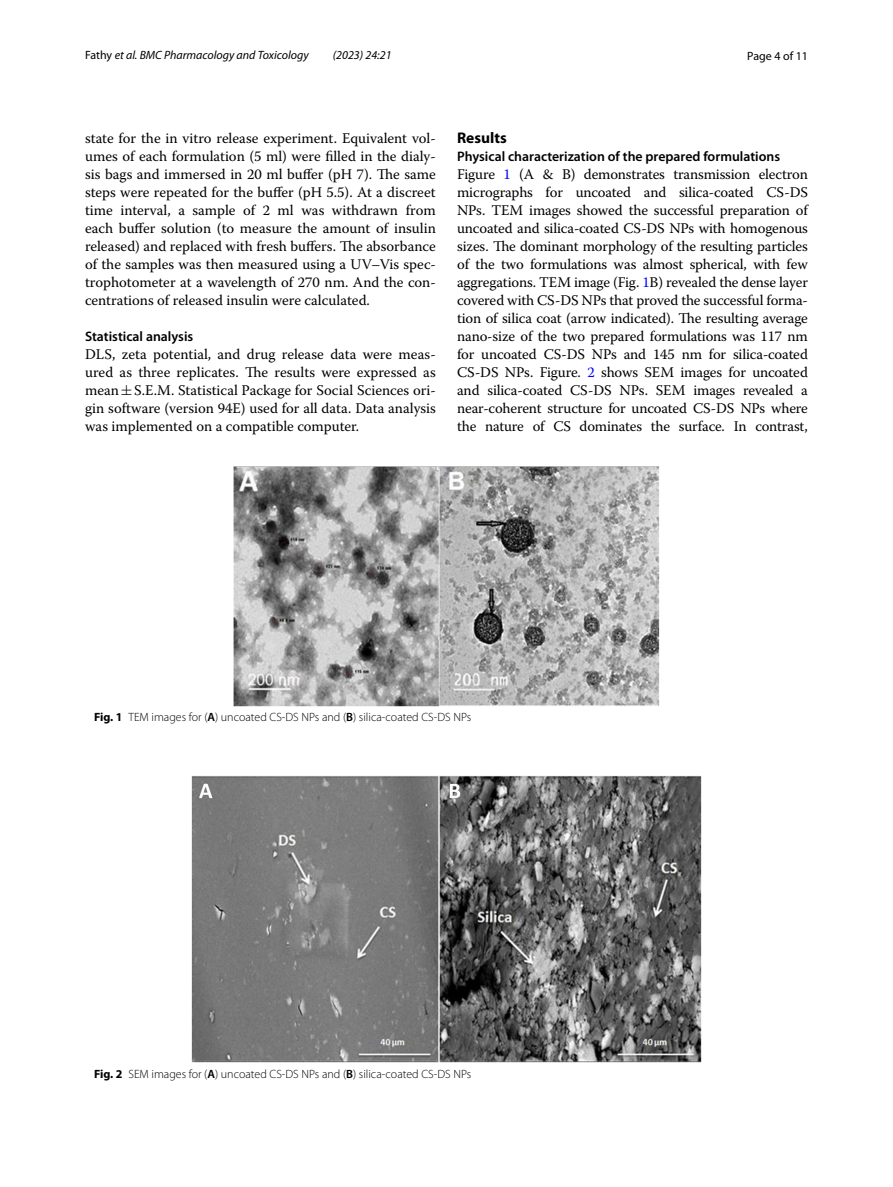
<style>
.page{position:relative;width:893px;height:1187px;background:#fff}
.page>*{position:absolute;margin:0;border:0;box-sizing:border-box;transform-origin:0 0}
.t1{font:700 15.45px "Myriad Pro";color:#000}
.t2{font:14.7px/18px "Warnock Pro";color:#000;text-align:justify}
.t3{font:600 13.8px "Myriad Pro";color:#000}
.t4{font:300 12px "Myriad Pro";color:#000}
.t5{font:italic 12px "Myriad Pro";color:#000}
.t6{font:12px "Myriad Pro";color:#000}
.s1{font-style:normal}
.s2{font-family:"MTSY"}
.s3{color:#00f}
.s4{font-weight:700}
.s5{font-weight:600}
</style>
<div class="page">
<img style="left:234px;top:466px;width:425px;height:240px">
<img style="left:191px;top:775px;width:511px;height:287px">
<p class="t5" style="left:85px;top:48px;width:225px"><span class="s1">Fathy</span> et al. BMC Pharmacology and Toxicology</p>
<p class="t5" style="left:333px;top:48px;width:60px">(2023) 24:21</p>
<p class="t6" style="left:747px;top:48px;width:62px">Page 4 of 11</p>
<p class="t2" style="left:85px;top:128px;width:352px">state for the in vitro release experiment. Equivalent vol&shy;umes of each formulation (5 ml) were filled in the dialy&shy;sis bags and immersed in 20 ml buffer (pH 7). The same steps were repeated for the buffer (pH 5.5). At a discreet time interval, a sample of 2 ml was withdrawn from each buffer solution (to measure the amount of insulin released) and replaced with fresh buffers. The absorbance of the samples was then measured using a UV–Vis spec&shy;trophotometer at a wavelength of 270 nm. And the con&shy;centrations of released insulin were calculated.</p>
<p class="t3" style="left:85px;top:327px;width:110px">Statistical analysis</p>
<p class="t2" style="left:85px;top:344px;width:352px">DLS, zeta potential, and drug release data were meas&shy;ured as three replicates. The results were expressed as mean<span class="s2">±</span>S.E.M. Statistical Package for Social Sciences ori&shy;gin software (version 94E) used for all data. Data analysis was implemented on a compatible computer.</p>
<p class="t1" style="left:457px;top:128px;width:51px">Results</p>
<p class="t3" style="left:457px;top:148px;width:325px">Physical characterization of the prepared formulations</p>
<p class="t2" style="left:457px;top:165px;width:352px">Figure <span class="s3">1</span> (A &amp; B) demonstrates transmission electron micrographs for uncoated and silica-coated CS-DS NPs. TEM images showed the successful preparation of uncoated and silica-coated CS-DS NPs with homogenous sizes. The dominant morphology of the resulting particles of the two formulations was almost spherical, with few aggregations. TEM image (Fig. <span class="s3">1</span>B) revealed the dense layer covered with CS-DS NPs that proved the successful forma&shy;tion of silica coat (arrow indicated). The resulting average nano-size of the two prepared formulations was 117 nm for uncoated CS-DS NPs and 145 nm for silica-coated CS-DS NPs. Figure. <span class="s3">2</span> shows SEM images for uncoated and silica-coated CS-DS NPs. SEM images revealed a near-coherent structure for uncoated CS-DS NPs where the nature of CS dominates the surface. In contrast,</p>
<p class="t4" style="left:94px;top:710px;width:379px"><span class="s4">Fig. 1</span> TEM images for (<span class="s5">A</span>) uncoated CS-DS NPs and (<span class="s5">B</span>) silica-coated CS-DS NPs</p>
<p class="t4" style="left:94px;top:1066px;width:379px"><span class="s4">Fig. 2</span> SEM images for (<span class="s5">A</span>) uncoated CS-DS NPs and (<span class="s5">B</span>) silica-coated CS-DS NPs</p>
</div>
